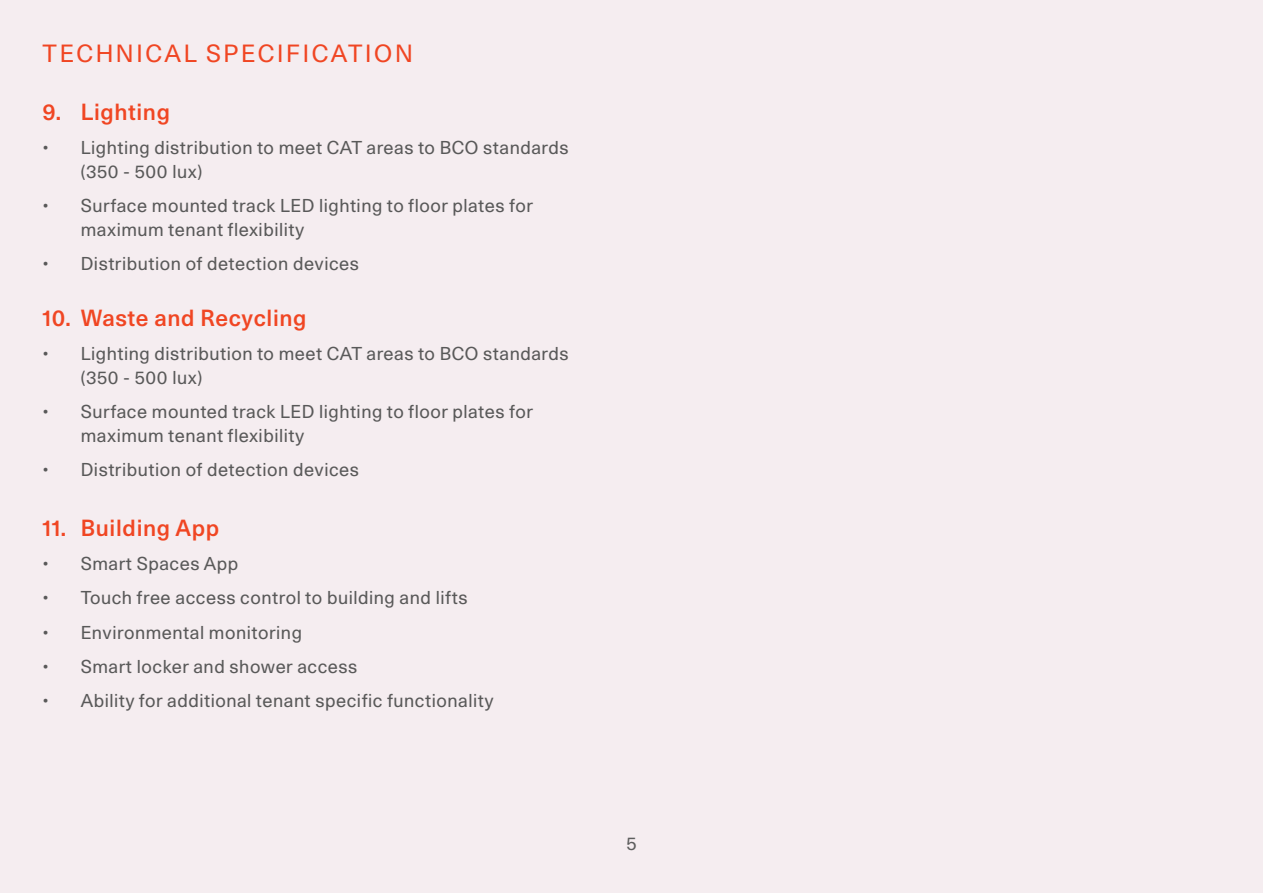
<style>
.page{position:relative;width:1263px;height:893px;background:#f5edf0}
.page>*{position:absolute;margin:0;border:0;box-sizing:border-box;transform-origin:0 0}
.t1{font:24px "Unica 77 LL";letter-spacing:.11em;color:#f04623}
.t2{font:500 22.5px "Unica 77 Trial";letter-spacing:.03em;color:#f04623}
.t3{font:18px/24px "Unica 77 LL";letter-spacing:.03em;color:#595959}
.t4{font:18px "Unica 77 LL";color:#5e5e5e}
</style>
<div class="page">
<h1 class="t1" style="left:43px;top:36px;width:372px">TECHNICAL SPECIFICATION</h1>
<p class="t2" style="left:43px;top:103px;width:129px">9. Lighting</p>
<p class="t3" style="left:81px;top:134px;width:489px;text-indent:-38px">• Lighting distribution to meet CAT areas to BCO standards (350 - 500 lux)</p>
<p class="t3" style="left:81px;top:193px;width:454px;text-indent:-38px">• Surface mounted track LED lighting to floor plates for maximum tenant flexibility</p>
<p class="t3" style="left:43px;top:251px;width:318px">• Distribution of detection devices</p>
<p class="t2" style="left:43px;top:309px;width:265px">10. Waste and Recycling</p>
<p class="t3" style="left:81px;top:341px;width:489px;text-indent:-38px">• Lighting distribution to meet CAT areas to BCO standards (350 - 500 lux)</p>
<p class="t3" style="left:81px;top:399px;width:454px;text-indent:-38px">• Surface mounted track LED lighting to floor plates for maximum tenant flexibility</p>
<p class="t3" style="left:43px;top:457px;width:318px">• Distribution of detection devices</p>
<p class="t2" style="left:43px;top:519px;width:178px">11. Building App</p>
<p class="t3" style="left:43px;top:551px;width:197px">• Smart Spaces App</p>
<p class="t3" style="left:43px;top:585px;width:426px">• Touch free access control to building and lifts</p>
<p class="t3" style="left:43px;top:619px;width:261px">• Environmental monitoring</p>
<p class="t3" style="left:43px;top:654px;width:316px">• Smart locker and shower access</p>
<p class="t3" style="left:43px;top:688px;width:453px">• Ability for additional tenant specific functionality</p>
<p class="t4" style="left:626px;top:831px;width:12px">5</p>
</div>
